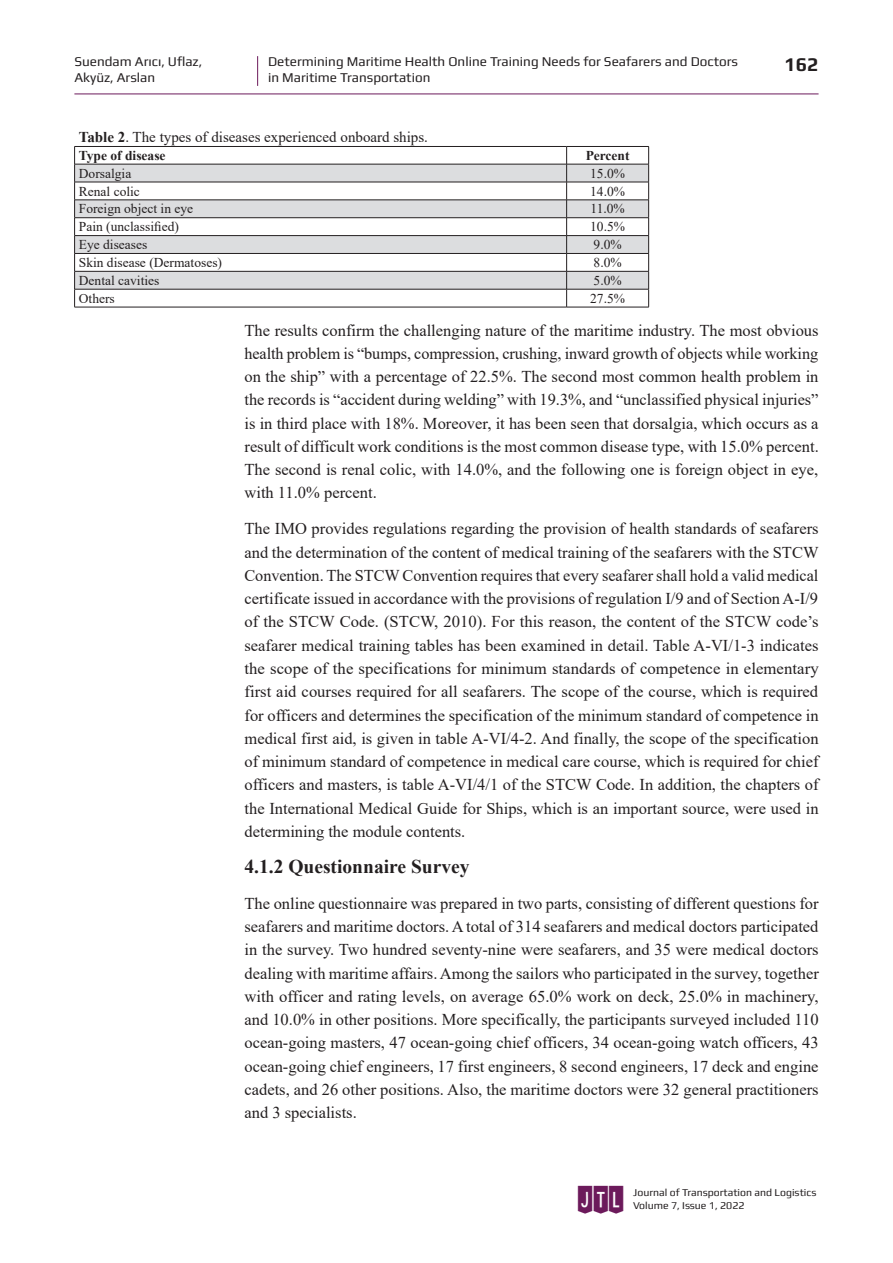
<style>
.page{position:relative;width:893px;height:1263px;background:#fff}
.page>*{position:absolute;margin:0;border:0;box-sizing:border-box;transform-origin:0 0}
.t1{font:33px "KG Chasing Cars";color:#6c1a5b}
.Baslik_ic{font:700 19.5px "Times New Roman";color:#231f20}
.t2{font:700 19.5px "Play";color:#231f20}
.Ana_metin{font:16.5px/23.2px "Times New Roman";color:#231f20;text-align:justify}
.Ana_metin-2{font:15px "Times New Roman";color:#231f20}
.t3{font:13.5px "Times New Roman";color:#231f20}
.t4{font:13.5px/16.2px "Play";color:#231f20}
.t5{font:700 13.5px "Times New Roman";color:#231f20}
.t6{font:10.5px/12.6px "Play";color:#231f20}
.s1{font-weight:700}
</style>
<div class="page">
<hr style="left:74px;top:94px;width:745px;height:1px;background:#6c1a5b">
<hr style="left:257px;top:56px;width:1px;height:30px;background:#6c1a5b">
<svg style="left:75px;top:165px;width:573px;height:124px;fill:#dcdddf"></svg>
<hr style="left:74px;top:146px;width:493px;height:1px;background:#231f20">
<hr style="left:567px;top:146px;width:82px;height:1px;background:#231f20">
<hr style="left:74px;top:164px;width:493px;height:1px;background:#231f20">
<hr style="left:567px;top:164px;width:82px;height:1px;background:#231f20">
<hr style="left:74px;top:182px;width:493px;height:1px;background:#231f20">
<hr style="left:567px;top:182px;width:82px;height:1px;background:#231f20">
<hr style="left:74px;top:200px;width:493px;height:1px;background:#231f20">
<hr style="left:567px;top:200px;width:82px;height:1px;background:#231f20">
<hr style="left:74px;top:217px;width:493px;height:1px;background:#231f20">
<hr style="left:567px;top:217px;width:82px;height:1px;background:#231f20">
<hr style="left:74px;top:235px;width:493px;height:1px;background:#231f20">
<hr style="left:567px;top:235px;width:82px;height:1px;background:#231f20">
<hr style="left:74px;top:253px;width:493px;height:1px;background:#231f20">
<hr style="left:567px;top:253px;width:82px;height:1px;background:#231f20">
<hr style="left:74px;top:271px;width:493px;height:1px;background:#231f20">
<hr style="left:567px;top:271px;width:82px;height:1px;background:#231f20">
<hr style="left:74px;top:289px;width:493px;height:1px;background:#231f20">
<svg style="left:74px;top:147px;width:1px;height:160px"></svg>
<hr style="left:567px;top:289px;width:82px;height:1px;background:#231f20">
<svg style="left:566px;top:147px;width:1px;height:160px"></svg>
<svg style="left:648px;top:147px;width:1px;height:160px"></svg>
<hr style="left:74px;top:307px;width:493px;height:1px;background:#231f20">
<hr style="left:567px;top:307px;width:82px;height:1px;background:#231f20">
<p class="t4" style="left:74px;top:53px;width:129px">Suendam Arıcı, Uflaz,<br>Akyüz, Arslan</p>
<p class="t4" style="left:268px;top:53px;width:471px">Determining Maritime Health Online Training Needs for Seafarers and Doctors in Maritime Transportation</p>
<p class="Ana_metin-2" style="left:79px;top:127px;width:351px"><span class="s1">Table 2</span>. The types of diseases experienced onboard ships.</p>
<p class="t5" style="left:79px;top:146px;width:88px">Type of disease</p>
<p class="t5" style="left:586px;top:146px;width:45px">Percent</p>
<p class="t3" style="left:79px;top:164px;width:54px">Dorsalgia</p>
<p class="t3" style="left:590px;top:164px;width:36px">15.0%</p>
<p class="t3" style="left:79px;top:182px;width:63px">Renal colic</p>
<p class="t3" style="left:590px;top:182px;width:36px">14.0%</p>
<p class="t3" style="left:79px;top:199px;width:116px">Foreign object in eye</p>
<p class="t3" style="left:590px;top:199px;width:36px">11.0%</p>
<p class="t3" style="left:79px;top:217px;width:102px">Pain (unclassified)</p>
<p class="t3" style="left:590px;top:217px;width:36px">10.5%</p>
<p class="t3" style="left:79px;top:235px;width:70px">Eye diseases</p>
<p class="t3" style="left:594px;top:235px;width:30px">9.0%</p>
<p class="t3" style="left:79px;top:253px;width:145px">Skin disease (Dermatoses)</p>
<p class="t3" style="left:594px;top:253px;width:30px">8.0%</p>
<p class="t3" style="left:79px;top:271px;width:82px">Dental cavities</p>
<p class="t3" style="left:594px;top:271px;width:30px">5.0%</p>
<p class="t3" style="left:79px;top:289px;width:37px">Others</p>
<p class="t3" style="left:590px;top:289px;width:36px">27.5%</p>
<p class="t2" style="left:785px;top:53px;width:35px">162</p>
<p class="Ana_metin" style="left:244px;top:318px;width:576px">The results confirm the challenging nature of the maritime industry. The most obvious health problem is “bumps, compression, crushing, inward growth of objects while working on the ship” with a percentage of 22.5%. The second most common health problem in the records is “accident during welding” with 19.3%, and “unclassified physical injuries” is in third place with 18%. Moreover, it has been seen that dorsalgia, which occurs as a result of difficult work conditions is the most common disease type, with 15.0% percent.<br>The second is renal colic, with 14.0%, and the following one is foreign object in eye, with 11.0% percent.</p>
<p class="Ana_metin" style="left:244px;top:517px;width:576px">The IMO provides regulations regarding the provision of health standards of seafarers and the determination of the content of medical training of the seafarers with the STCW Convention. The STCW Convention requires that every seafarer shall hold a valid medical certificate issued in accordance with the provisions of regulation I/9 and of Section A-I/9 of the STCW Code. (STCW, 2010). For this reason, the content of the STCW code’s seafarer medical training tables has been examined in detail. Table A-VI/1-3 indicates the scope of the specifications for minimum standards of competence in elementary first aid courses required for all seafarers. The scope of the course, which is required for officers and determines the specification of the minimum standard of competence in medical first aid, is given in table A-VI/4-2. And finally, the scope of the specification of minimum standard of competence in medical care course, which is required for chief officers and masters, is table A-VI/4/1 of the STCW Code. In addition, the chapters of the International Medical Guide for Ships, which is an important source, were used in determining the module contents.</p>
<p class="Baslik_ic" style="left:244px;top:852px;width:226px">4.1.2 Questionnaire Survey</p>
<p class="Ana_metin" style="left:244px;top:891px;width:576px">The online questionnaire was prepared in two parts, consisting of different questions for seafarers and maritime doctors. A total of 314 seafarers and medical doctors participated in the survey. Two hundred seventy-nine were seafarers, and 35 were medical doctors dealing with maritime affairs. Among the sailors who participated in the survey, together with officer and rating levels, on average 65.0% work on deck, 25.0% in machinery, and 10.0% in other positions. More specifically, the participants surveyed included 110 ocean-going masters, 47 ocean-going chief officers, 34 ocean-going watch officers, 43 ocean-going chief engineers, 17 first engineers, 8 second engineers, 17 deck and engine cadets, and 26 other positions. Also, the maritime doctors were 32 general practitioners and 3 specialists.</p>
<h1 class="t1" style="left:577px;top:1182px;width:48px">JTL</h1>
<p class="t6" style="left:633px;top:1186px;width:185px">Journal of Transportation and Logistics<br>Volume 7, Issue 1, 2022</p>
</div>
